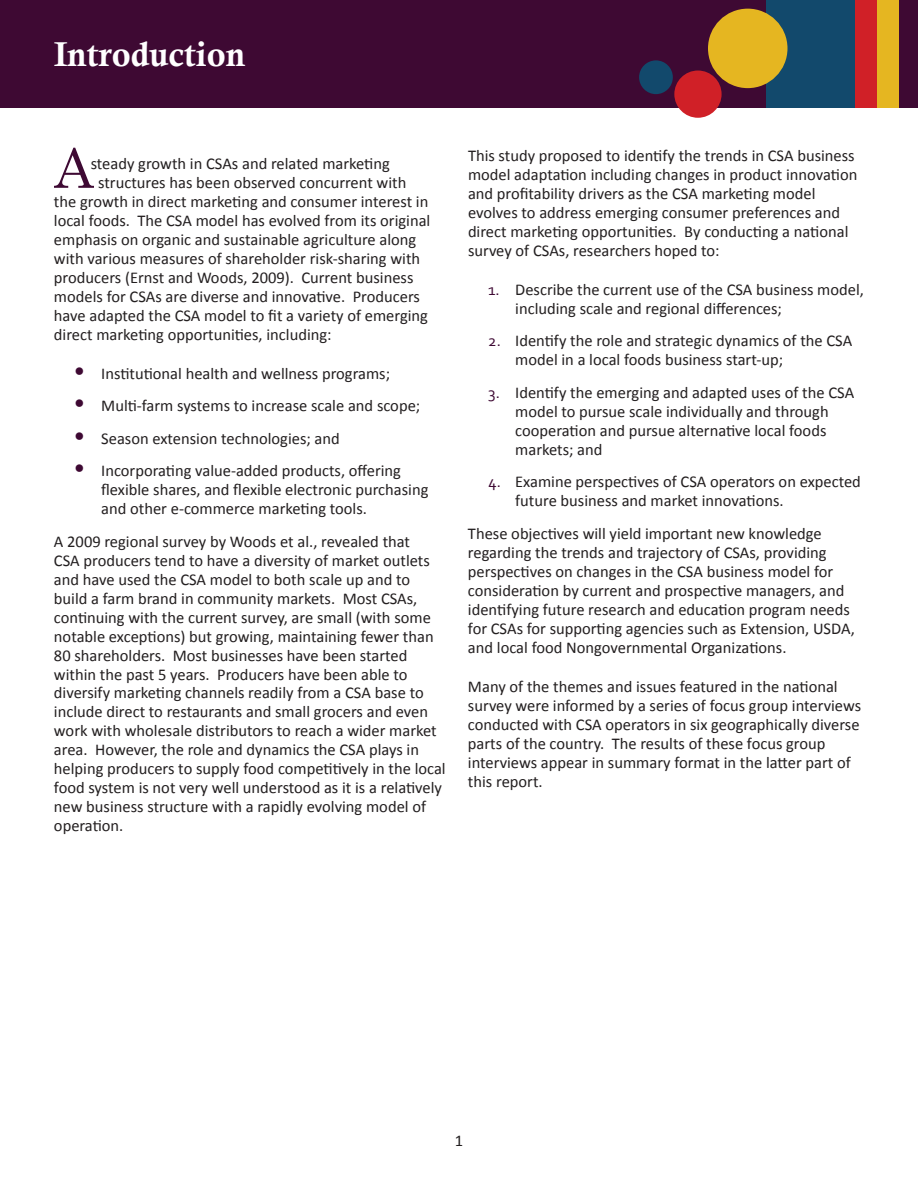
<style>
.page{position:relative;width:918px;height:1188px;background:#fff}
.page>*{position:absolute;margin:0;border:0;box-sizing:border-box;transform-origin:0 0}
.Normal_Drop_Cap{font:54.45px "Century";color:#3e0933}
.Heading_2{font:34.5px "Calis MT Bol";color:#fff}
.Normal_Drop_Cap-2{font:16.5px/18.9px "Calibri";color:#231f20}
.s1{font-family:"Corbel";font-size:24px;color:#3e0933}
.s2{font-family:"Corbel";color:#3e0933}
</style>
<div class="page">
<div style="left:0;top:0;width:918px;height:108px;background:#3e0933"></div>
<div style="left:766px;top:0;width:111px;height:108px;background:#12496c"></div>
<div style="left:855px;top:0;width:22px;height:108px;background:#d02027"></div>
<div style="left:877px;top:0;width:22px;height:108px;background:#e5b621"></div>
<div style="left:708px;top:9px;width:80px;height:79px;background:#e5b621;border-radius:50%"></div>
<div style="left:674px;top:71px;width:48px;height:47px;background:#d02027;border-radius:50%"></div>
<div style="left:639px;top:60px;width:34px;height:34px;background:#12496c;border-radius:50%"></div>
<p class="Heading_2" style="left:54px;top:35px;width:193px">Introduction</p>
<p class="Normal_Drop_Cap" style="left:54px;top:122px;width:41px">A</p>
<p class="Normal_Drop_Cap-2" style="left:91px;top:154px;width:301px">steady growth in CSAs and related marketing</p>
<p class="Normal_Drop_Cap-2" style="left:98px;top:173px;width:310px">structures has been observed concurrent with</p>
<p class="Normal_Drop_Cap-2" style="left:54px;top:192px;width:376px">the growth in direct marketing and consumer interest in</p>
<p class="Normal_Drop_Cap-2" style="left:54px;top:211px;width:378px">local foods. The CSA model has evolved from its original</p>
<p class="Normal_Drop_Cap-2" style="left:54px;top:230px;width:364px">emphasis on organic and sustainable agriculture along</p>
<p class="Normal_Drop_Cap-2" style="left:54px;top:249px;width:368px">with various measures of shareholder risk-sharing with</p>
<p class="Normal_Drop_Cap-2" style="left:54px;top:268px;width:361px">producers (Ernst and Woods, 2009). Current business</p>
<p class="Normal_Drop_Cap-2" style="left:54px;top:287px;width:367px">models for CSAs are diverse and innovative. Producers</p>
<p class="Normal_Drop_Cap-2" style="left:54px;top:306px;width:376px">have adapted the CSA model to fit a variety of emerging</p>
<p class="Normal_Drop_Cap-2" style="left:54px;top:325px;width:279px">direct marketing opportunities, including:</p>
<p class="Normal_Drop_Cap-2" style="left:74px;top:364px;width:317px"><span class="s1">•</span> Institutional health and wellness programs;</p>
<p class="Normal_Drop_Cap-2" style="left:74px;top:396px;width:348px"><span class="s1">•</span> Multi-farm systems to increase scale and scope;</p>
<p class="Normal_Drop_Cap-2" style="left:74px;top:429px;width:267px"><span class="s1">•</span> Season extension technologies; and</p>
<p class="Normal_Drop_Cap-2" style="left:101px;top:461px;width:329px;text-indent:-27px"><span class="s1">•</span> Incorporating value-added products, offering flexible shares, and flexible electronic purchasing and other e-commerce marketing tools.</p>
<p class="Normal_Drop_Cap-2" style="left:54px;top:532px;width:393px">A 2009 regional survey by Woods et al., revealed that<br>CSA producers tend to have a diversity of market outlets and have used the CSA model to both scale up and to build a farm brand in community markets. Most CSAs, continuing with the current survey, are small (with some notable exceptions) but growing, maintaining fewer than 80 shareholders. Most businesses have been started within the past 5 years. Producers have been able to diversify marketing channels readily from a CSA base to include direct to restaurants and small grocers and even work with wholesale distributors to reach a wider market area. However, the role and dynamics the CSA plays in helping producers to supply food competitively in the local food system is not very well understood as it is a relatively new business structure with a rapidly evolving model of operation.</p>
<p class="Normal_Drop_Cap-2" style="left:468px;top:146px;width:391px">This study proposed to identify the trends in CSA business model adaptation including changes in product innovation and profitability drivers as the CSA marketing model evolves to address emerging consumer preferences and direct marketing opportunities. By conducting a national survey of CSAs, researchers hoped to:</p>
<p class="Normal_Drop_Cap-2" style="left:515px;top:280px;width:350px;text-indent:-27px"><span class="s2">1.</span> Describe the current use of the CSA business model, including scale and regional differences;</p>
<p class="Normal_Drop_Cap-2" style="left:515px;top:331px;width:339px;text-indent:-27px"><span class="s2">2.</span> Identify the role and strategic dynamics of the CSA model in a local foods business start-up;</p>
<p class="Normal_Drop_Cap-2" style="left:515px;top:383px;width:340px;text-indent:-27px"><span class="s2">3.</span> Identify the emerging and adapted uses of the CSA model to pursue scale individually and through cooperation and pursue alternative local foods markets; and</p>
<p class="Normal_Drop_Cap-2" style="left:515px;top:472px;width:347px;text-indent:-27px"><span class="s2">4.</span> Examine perspectives of CSA operators on expected future business and market innovations.</p>
<p class="Normal_Drop_Cap-2" style="left:468px;top:524px;width:388px">These objectives will yield important new knowledge regarding the trends and trajectory of CSAs, providing perspectives on changes in the CSA business model for consideration by current and prospective managers, and identifying future research and education program needs for CSAs for supporting agencies such as Extension, USDA, and local food Nongovernmental Organizations.</p>
<p class="Normal_Drop_Cap-2" style="left:468px;top:677px;width:395px">Many of the themes and issues featured in the national survey were informed by a series of focus group interviews conducted with CSA operators in six geographically diverse parts of the country. The results of these focus group interviews appear in summary format in the latter part of this report.</p>
<p class="Normal_Drop_Cap-2" style="left:455px;top:1132px;width:10px">1</p>
</div>
